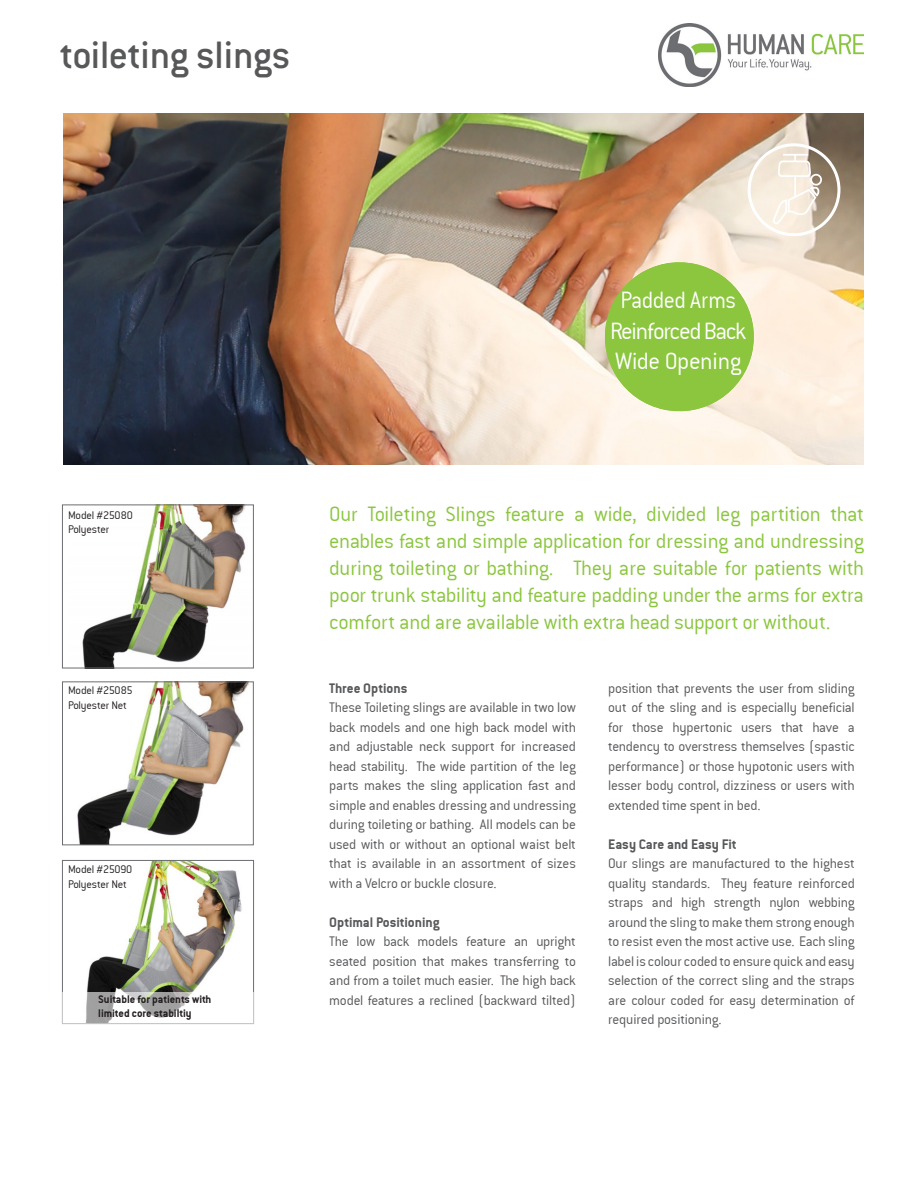
<style>
.page{position:relative;width:918px;height:1188px;background:#fff}
.page>*{position:absolute;margin:0;border:0;box-sizing:border-box;transform-origin:0 0}
.t1{font:42px "Conduit ITC Medium";letter-spacing:-.01em;color:#57585a}
.t2{font:25.5px/30.6px "Conduit ITCTT Light";letter-spacing:-.02em;color:#fff;text-align:center;scale:.95 1}
.t3{font:22.5px/27px "Conduit ITCTT Light";letter-spacing:-.015em;color:#8bc63e;text-align:justify}
.t4{font:15px/19.5px "Conduit ITCTT Light";letter-spacing:-.015em;color:#57585a;text-align:justify}
.t5{font:15px "Conduit ITCTT Bold";color:#57585a}
.t6{font:12px/14.4px "Conduit ITCTT Light";letter-spacing:-.015em;color:#231f20}
.t7{font:12px/14.4px "Conduit ITCTT Bold";color:#231f20}
</style>
<div class="page">
<img style="left:64px;top:114px;width:800px;height:350px">
<img style="left:658px;top:24px;width:206px;height:62px">
<div style="left:748px;top:143px;width:92px;height:93px;border:3px solid #fff;border-radius:50%"></div>
<svg style="left:772px;top:153px;width:51px;height:74px;background:#e5dbcd"></svg>
<img style="left:82px;top:507px;width:164px;height:159px">
<div style="left:62px;top:505px;width:192px;height:163px;border:1px solid #6c6d70"></div>
<img style="left:77px;top:684px;width:173px;height:159px">
<div style="left:62px;top:682px;width:192px;height:163px;border:1px solid #6c6d70"></div>
<img style="left:87px;top:862px;width:155px;height:130px">
<div style="left:62px;top:860px;width:192px;height:164px;border:1px solid #6c6d70"></div>
<svg style="left:597px;top:254px;width:165px;height:163px;background:#aecc6d"></svg>
<svg style="left:62px;top:992px;width:192px;height:31px"></svg>
<h1 class="t1" style="left:60px;top:30px;width:231px">toileting slings</h1>
<p class="t6" style="left:68px;top:508px;width:66px">Model #25080<br>Polyester</p>
<p class="t6" style="left:68px;top:683px;width:66px">Model #25085<br>Polyester Net</p>
<p class="t6" style="left:68px;top:862px;width:66px">Model #25090<br>Polyester Net</p>
<p class="t7" style="left:98px;top:991px;width:115px">Suitable for patients with limited core stabiltiy</p>
<h2 class="t2" style="left:610px;top:284px;width:145px">Padded Arms<br>Reinforced Back<br>Wide Opening</h2>
<p class="t3" style="left:329px;top:500px;width:536px">Our Toileting Slings feature a wide, divided leg partition that enables fast and simple application for dressing and undressing during toileting or bathing. They are suitable for patients with poor trunk stability and feature padding under the arms for extra comfort and are available with extra head support or without.</p>
<p class="t5" style="left:329px;top:679px;width:80px">Three Options</p>
<p class="t4" style="left:329px;top:697px;width:248px">These Toileting slings are available in two low back models and one high back model with and adjustable neck support for increased head stability. The wide partition of the leg parts makes the sling application fast and simple and enables dressing and undressing during toileting or bathing. All models can be used with or without an optional waist belt that is available in an assortment of sizes with a Velcro or buckle closure.</p>
<p class="t5" style="left:329px;top:913px;width:112px">Optimal Positioning</p>
<p class="t4" style="left:329px;top:931px;width:248px">The low back models feature an upright seated position that makes transferring to and from a toilet much easier. The high back model features a reclined (backward tilted)</p>
<p class="t4" style="left:608px;top:678px;width:248px">position that prevents the user from sliding out of the sling and is especially beneficial for those hypertonic users that have a tendency to overstress themselves (spastic performance) or those hypotonic users with lesser body control, dizziness or users with extended time spent in bed.</p>
<p class="t5" style="left:608px;top:835px;width:130px">Easy Care and Easy Fit</p>
<p class="t4" style="left:608px;top:853px;width:248px">Our slings are manufactured to the highest quality standards. They feature reinforced straps and high strength nylon webbing around the sling to make them strong enough to resist even the most active use. Each sling label is colour coded to ensure quick and easy selection of the correct sling and the straps are colour coded for easy determination of required positioning.</p>
</div>
